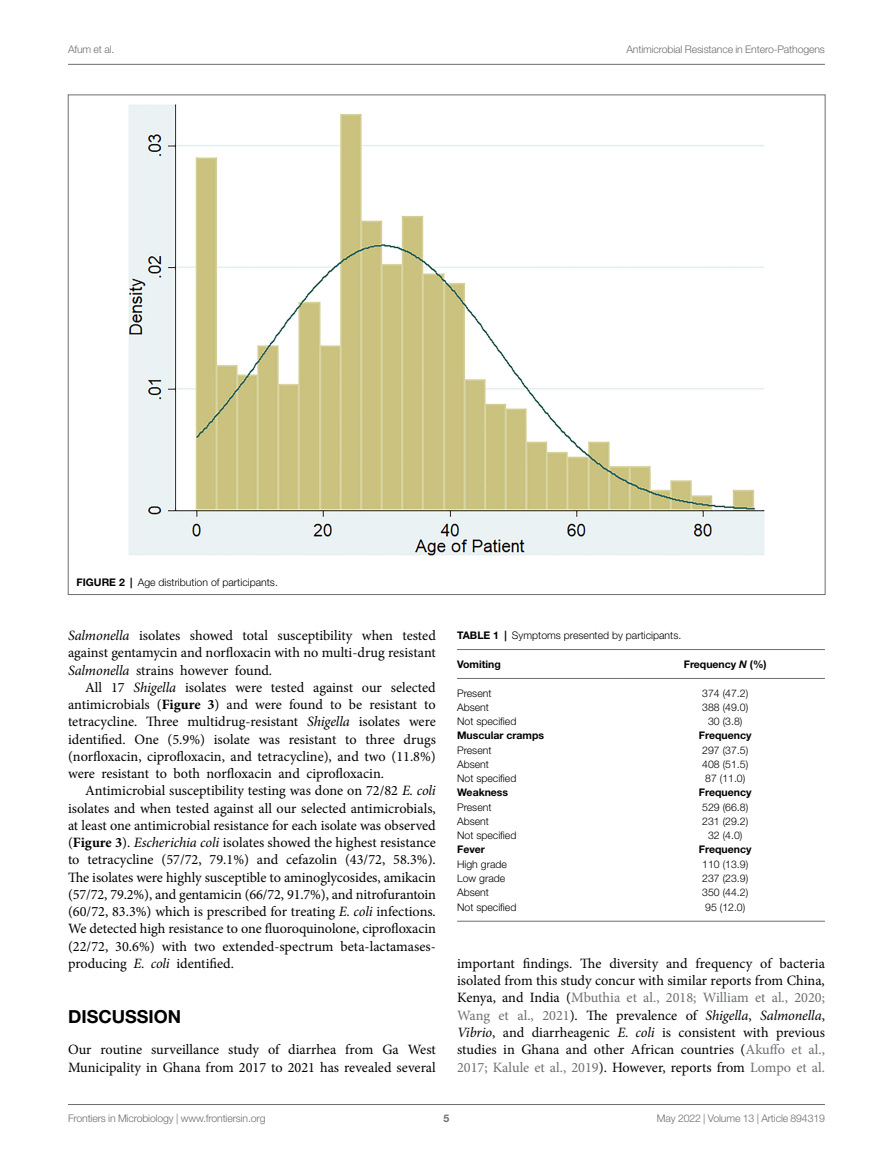
<style>
.page{position:relative;width:893px;height:1170px;background:#fff}
.page>*{position:absolute;margin:0;border:0;box-sizing:border-box;transform-origin:0 0}
.HEAD_1{font:700 18px "Helvetica Neue LT Std";color:#000}
.TEXT{font:14.25px/17.2px "Minion Pro";color:#000;text-align:justify}
.TEXT_FLUSH{font:14.25px/17.2px "Minion Pro";color:#000}
.TB_TX{font:300 10.5px "Helvetica Neue LT Std";color:#000}
.t1{font:300 10.5px "Helvetica Neue LT Std";letter-spacing:-.015em;color:#6d6e71}
.TB_TX-2{font:700 10.5px "Helvetica Neue LT Std";color:#000}
.TT_NO_RULE{font:300 10.5px "Helvetica Neue LT Std";color:#000}
.FIG_LEG{font:300 10.5px "Helvetica Neue LT Std";color:#000}
.TB_CH{font:700 10.5px "Helvetica Neue LT Std";color:#000}
.t2{font:700 10.5px "Helvetica Neue LT Std";color:#6d6e71}
.s1{font-weight:700}
.s2{font-style:italic}
.s3{color:#6d6e71}
</style>
<div class="page">
<hr style="left:68px;top:64px;width:757px;height:1px;background:#6d6e71">
<hr style="left:68px;top:1104px;width:757px;height:1px;background:#6d6e71">
<img style="left:128px;top:104px;width:637px;height:452px">
<hr style="left:621px;top:649px;width:204px;height:1px;background:#6d6e71">
<hr style="left:621px;top:678px;width:204px;height:1px;background:#6d6e71">
<hr style="left:457px;top:649px;width:164px;height:1px;background:#6d6e71">
<hr style="left:457px;top:678px;width:164px;height:1px;background:#6d6e71">
<hr style="left:457px;top:920px;width:164px;height:1px;background:#6d6e71">
<hr style="left:621px;top:920px;width:204px;height:1px;background:#6d6e71">
<p class="t1" style="left:68px;top:42px;width:48px">Afum et al.</p>
<p class="t1" style="left:626px;top:42px;width:200px">Antimicrobial Resistance in Entero-Pathogens</p>
<p class="FIG_LEG" style="left:77px;top:576px;width:203px"><span class="s1">FIGURE 2 |</span> Age distribution of participants.</p>
<p class="TEXT" style="left:68px;top:627px;width:369px"><span class="s2">Salmonella</span> isolates showed total susceptibility when tested against gentamycin and norfloxacin with no multi-drug resistant <span class="s2">Salmonella</span> strains however found.</p>
<p class="TEXT" style="left:68px;top:678px;width:369px;text-indent:17px">All 17 <span class="s2">Shigella</span> isolates were tested against our selected antimicrobials (<span class="s1">Figure 3</span>) and were found to be resistant to tetracycline. Three multidrug-resistant <span class="s2">Shigella</span> isolates were identified. One (5.9%) isolate was resistant to three drugs (norfloxacin, ciprofloxacin, and tetracycline), and two (11.8%) were resistant to both norfloxacin and ciprofloxacin.</p>
<p class="TEXT" style="left:68px;top:782px;width:369px;text-indent:17px">Antimicrobial susceptibility testing was done on 72/82 <span class="s2">E. coli </span>isolates and when tested against all our selected antimicrobials, at least one antimicrobial resistance for each isolate was observed (<span class="s1">Figure 3</span>). <span class="s2">Escherichia coli</span> isolates showed the highest resistance to tetracycline (57/72, 79.1%) and cefazolin (43/72, 58.3%).<br>The isolates were highly susceptible to aminoglycosides, amikacin (57/72, 79.2%), and gentamicin (66/72, 91.7%), and nitrofurantoin (60/72, 83.3%) which is prescribed for treating <span class="s2">E. coli</span> infections.<br>We detected high resistance to one fluoroquinolone, ciprofloxacin (22/72, 30.6%) with two extended-spectrum beta-lactamases&shy;producing <span class="s2">E. coli</span> identified.</p>
<p class="HEAD_1" style="left:68px;top:1005px;width:115px">DISCUSSION</p>
<p class="TEXT_FLUSH" style="left:68px;top:1041px;width:369px">Our routine surveillance study of diarrhea from Ga West<br>Municipality in Ghana from 2017 to 2021 has revealed several</p>
<p class="TT_NO_RULE" style="left:457px;top:628px;width:226px"><span class="s1">TABLE 1 |</span> Symptoms presented by participants.</p>
<p class="TB_CH" style="left:457px;top:657px;width:45px">Vomiting</p>
<p class="TB_CH" style="left:684px;top:657px;width:84px">Frequency <span class="s2">N</span> (%)</p>
<p class="TB_TX" style="left:457px;top:686px;width:36px">Present</p>
<p class="TB_TX" style="left:702px;top:686px;width:47px">374 (47.2)</p>
<p class="TB_TX" style="left:457px;top:700px;width:33px">Absent</p>
<p class="TB_TX" style="left:702px;top:700px;width:47px">388 (49.0)</p>
<p class="TB_TX" style="left:457px;top:715px;width:61px">Not specified</p>
<p class="TB_TX" style="left:708px;top:715px;width:36px">30 (3.8)</p>
<p class="TB_TX-2" style="left:457px;top:729px;width:89px">Muscular cramps</p>
<p class="TB_TX-2" style="left:699px;top:729px;width:54px">Frequency</p>
<p class="TB_TX" style="left:457px;top:743px;width:36px">Present</p>
<p class="TB_TX" style="left:702px;top:743px;width:47px">297 (37.5)</p>
<p class="TB_TX" style="left:457px;top:757px;width:33px">Absent</p>
<p class="TB_TX" style="left:702px;top:757px;width:47px">408 (51.5)</p>
<p class="TB_TX" style="left:457px;top:772px;width:61px">Not specified</p>
<p class="TB_TX" style="left:705px;top:772px;width:42px">87 (11.0)</p>
<p class="TB_TX-2" style="left:457px;top:786px;width:53px">Weakness</p>
<p class="TB_TX-2" style="left:699px;top:786px;width:54px">Frequency</p>
<p class="TB_TX" style="left:457px;top:800px;width:36px">Present</p>
<p class="TB_TX" style="left:702px;top:800px;width:47px">529 (66.8)</p>
<p class="TB_TX" style="left:457px;top:814px;width:33px">Absent</p>
<p class="TB_TX" style="left:702px;top:814px;width:47px">231 (29.2)</p>
<p class="TB_TX" style="left:457px;top:829px;width:61px">Not specified</p>
<p class="TB_TX" style="left:708px;top:829px;width:36px">32 (4.0)</p>
<p class="TB_TX-2" style="left:457px;top:843px;width:29px">Fever</p>
<p class="TB_TX-2" style="left:699px;top:843px;width:54px">Frequency</p>
<p class="TB_TX" style="left:457px;top:857px;width:51px">High grade</p>
<p class="TB_TX" style="left:702px;top:857px;width:47px">110 (13.9)</p>
<p class="TB_TX" style="left:457px;top:871px;width:50px">Low grade</p>
<p class="TB_TX" style="left:702px;top:871px;width:47px">237 (23.9)</p>
<p class="TB_TX" style="left:457px;top:886px;width:33px">Absent</p>
<p class="TB_TX" style="left:702px;top:886px;width:47px">350 (44.2)</p>
<p class="TB_TX" style="left:457px;top:900px;width:61px">Not specified</p>
<p class="TB_TX" style="left:705px;top:900px;width:42px">95 (12.0)</p>
<p class="TEXT_FLUSH" style="left:457px;top:954px;width:369px;text-align:justify">important findings. The diversity and frequency of bacteria isolated from this study concur with similar reports from China, Kenya, and India (<span class="s3">Mbuthia et al., 2018; William et al., 2020; Wang et al., 2021</span>). The prevalence of <span class="s2">Shigella</span>, <span class="s2">Salmonella</span>, <span class="s2">Vibrio</span>, and diarrheagenic <span class="s2">E. coli</span> is consistent with previous studies in Ghana and other African countries (<span class="s3">Akuffo et al., 2017; Kalule et al., 2019</span>). However, reports from <span class="s3">Lompo et al.</span></p>
<p class="t1" style="left:68px;top:1111px;width:199px">Frontiers in Microbiology | www.frontiersin.org</p>
<p class="t2" style="left:444px;top:1111px;width:7px">5</p>
<p class="t1" style="left:657px;top:1111px;width:169px">May 2022 | Volume 13 | Article 894319</p>
</div>
